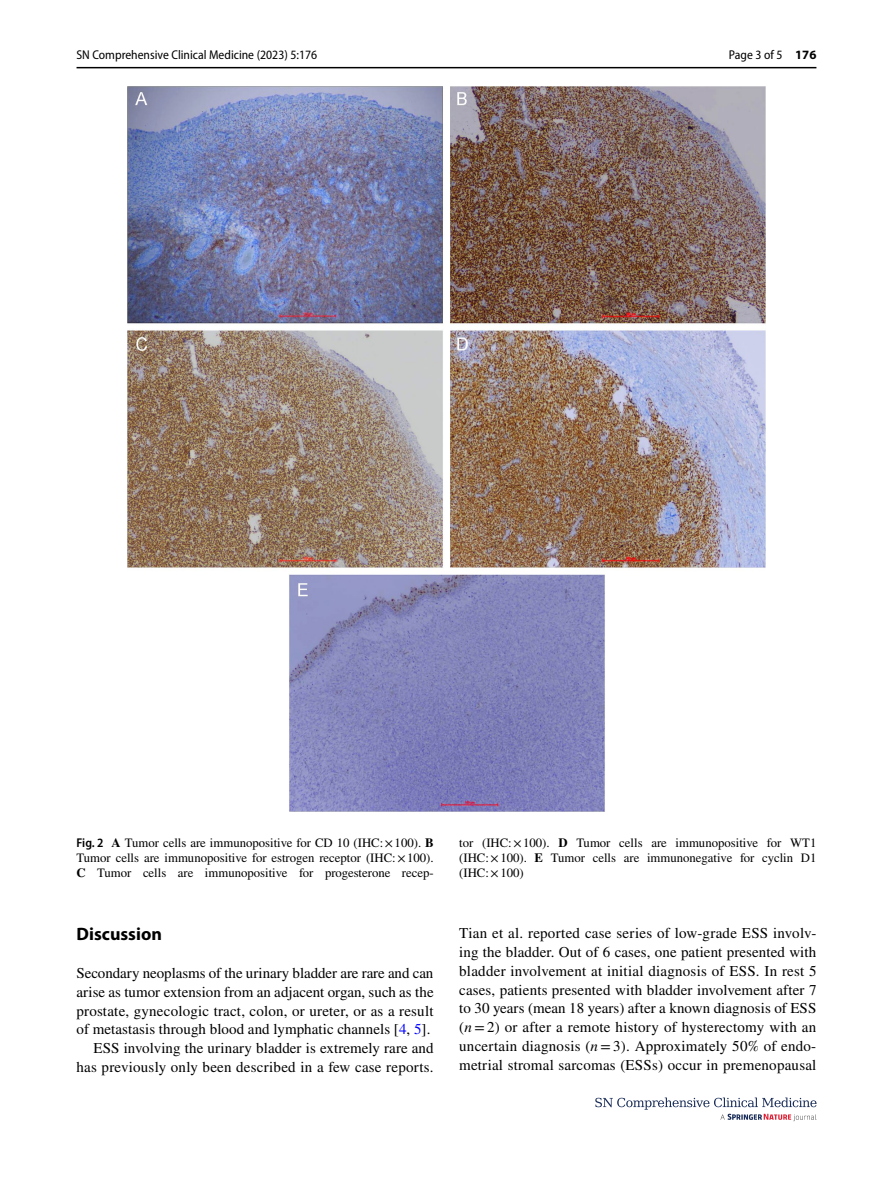
<style>
.page{position:relative;width:893px;height:1187px;background:#fff}
.page>*{position:absolute;margin:0;border:0;box-sizing:border-box;transform-origin:0 0}
.t1{font:700 18px "Myriad Pro";color:#000}
.t2{font:15px/18.8px "STIX";letter-spacing:.005em;color:#000;text-align:right}
.t3{font:12.75px/15px "STIX";color:#000;text-align:justify}
.t4{font:semi-condensed 12.75px "Myriad Pro";color:#000}
.s1{font-weight:700;font-stretch:normal}
.s2{font-family:"Myriad Pro";font-weight:600;font-stretch:semi-condensed}
.s3{font-weight:700}
.s4{color:#00f}
.s5{font-style:italic}
</style>
<div class="page">
<hr style="left:77px;top:67px;width:739px;height:1px;background:#000">
<svg style="left:595px;top:1097px;width:222px;height:24px"></svg>
<img style="left:127px;top:87px;width:638px;height:724px">
<p class="t4" style="left:77px;top:48px;width:242px">SN Comprehensive Clinical Medicine (2023) 5:176</p>
<p class="t4" style="left:729px;top:48px;width:89px">Page 3 of 5 <span class="s1">176</span></p>
<p class="t3" style="left:77px;top:835px;width:359px"><span class="s2">Fig. 2</span> <span class="s3">A</span> Tumor cells are immunopositive for CD 10 (IHC:×100). <span class="s3">B </span>Tumor cells are immunopositive for estrogen receptor (IHC:×100).<br><span class="s3">C</span> Tumor cells are immunopositive for progesterone recep-</p>
<p class="t3" style="left:459px;top:835px;width:359px">tor (IHC:×100). <span class="s3">D</span> Tumor cells are immunopositive for WT1 (IHC:×100). <span class="s3">E</span> Tumor cells are immunonegative for cyclin D1 (IHC:×100)</p>
<p class="t1" style="left:77px;top:922px;width:87px">Discussion</p>
<p class="t2" style="left:77px;top:964px;width:359px">Secondary neoplasms of the urinary bladder are rare and can arise as tumor extension from an adjacent organ, such as the prostate, gynecologic tract, colon, or ureter, or as a result of metastasis through blood and lymphatic channels [<span class="s4">4</span>, <span class="s4">5</span>].<br>ESS involving the urinary bladder is extremely rare and has previously only been described in a few case reports.</p>
<p class="t2" style="left:459px;top:924px;width:359px;text-align:justify">Tian et al. reported case series of low-grade ESS involv&shy;ing the bladder. Out of 6 cases, one patient presented with bladder involvement at initial diagnosis of ESS. In rest 5 cases, patients presented with bladder involvement after 7 to 30 years (mean 18 years) after a known diagnosis of ESS (<span class="s5">n</span>=2) or after a remote history of hysterectomy with an uncertain diagnosis (<span class="s5">n</span>=3). Approximately 50% of endo&shy;metrial stromal sarcomas (ESSs) occur in premenopausal</p>
</div>
